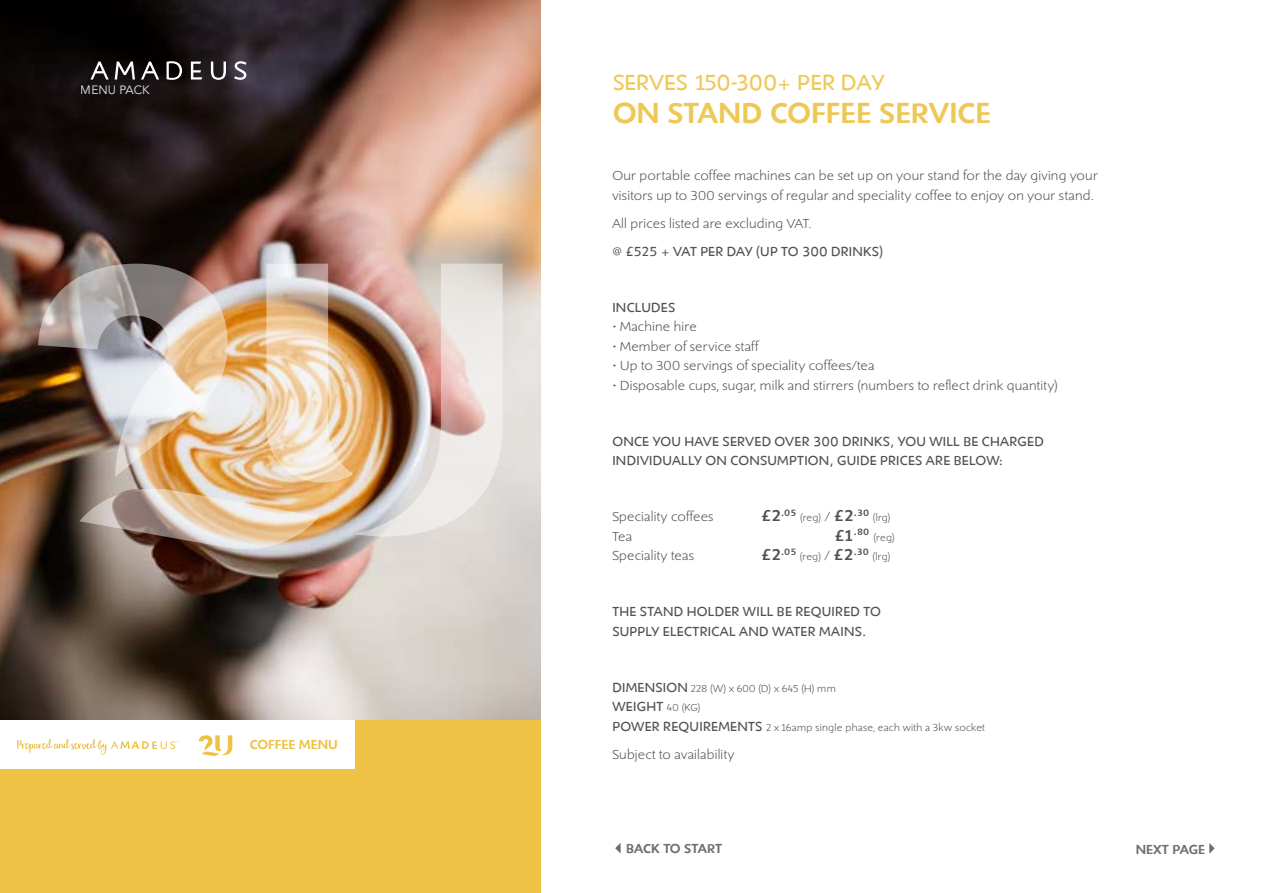
<style>
.page{position:relative;width:1263px;height:893px;background:#fff}
.page>*{position:absolute;margin:0;border:0;box-sizing:border-box;transform-origin:0 0}
.t1{font:500 30px "Shinn";color:#edc245}
.t2{font:22.5px "Shinn";color:#edc245}
.t3{font:300 13.5px/19.5px "Shinn";letter-spacing:.015em;color:#525252}
.t4{font:13.5px/19.5px "Shinn";letter-spacing:.015em;color:#525252}
.t5{font:500 13.5px "Shinn";color:#6d6e71}
.t6{font:500 13.5px "Shinn";color:#edc245}
.t7{font:12px "Avenir LT Std";color:#fff}
.t8{font:300 10.5px "Shinn";letter-spacing:.025em;color:#525252}
.t9{font:500 9.6px "Shinn";color:#525252}
.s1{font-size:16.5px}
.s2{font-size:13.5px}
.s3{font-weight:500;font-size:16.5px}
.s4{font-weight:400;font-size:13.5px}
.s5{font-weight:300;font-size:10.5px}
</style>
<div class="page">
<img style="left:0;top:0;width:541px;height:720px">
<div style="left:0;top:720px;width:541px;height:173px;background:#edc245"></div>
<div style="left:0;top:720px;width:355px;height:49px;background:#fff"></div>
<svg style="left:199px;top:735px;width:33px;height:21px"></svg>
<svg style="left:17px;top:739px;width:162px;height:15px"></svg>
<svg style="left:90px;top:62px;width:19px;height:18px"></svg>
<svg style="left:115px;top:62px;width:20px;height:18px"></svg>
<svg style="left:141px;top:62px;width:18px;height:18px"></svg>
<svg style="left:167px;top:61px;width:15px;height:19px"></svg>
<svg style="left:211px;top:62px;width:15px;height:18px"></svg>
<svg style="left:234px;top:61px;width:12px;height:19px"></svg>
<svg style="left:191px;top:62px;width:11px;height:18px"></svg>
<svg style="left:1209px;top:843px;width:6px;height:11px"></svg>
<img style="left:38px;top:264px;width:465px;height:287px">
<svg style="left:615px;top:843px;width:6px;height:11px"></svg>
<p class="t7" style="left:81px;top:83px;width:70px">MENU PACK</p>
<h2 class="t2" style="left:612px;top:67px;width:274px">SERVES 150-300+ PER DAY</h2>
<h1 class="t1" style="left:612px;top:92px;width:380px">ON STAND COFFEE SERVICE</h1>
<p class="t3" style="left:612px;top:166px;width:487px">Our portable coffee machines can be set up on your stand for the day giving your visitors up to 300 servings of regular and speciality coffee to enjoy on your stand.</p>
<p class="t3" style="left:612px;top:213px;width:200px">All prices listed are excluding VAT.</p>
<p class="t4" style="left:612px;top:241px;width:272px">@ £525 + VAT PER DAY (UP TO 300 DRINKS)</p>
<p class="t4" style="left:612px;top:297px;width:64px">INCLUDES</p>
<p class="t3" style="left:612px;top:317px;width:86px">• Machine hire</p>
<p class="t3" style="left:612px;top:336px;width:147px">• Member of service staff</p>
<p class="t3" style="left:612px;top:356px;width:263px">• Up to 300 servings of speciality coffees/tea</p>
<p class="t3" style="left:612px;top:375px;width:447px">• Disposable cups, sugar, milk and stirrers (numbers to reflect drink quantity)</p>
<p class="t4" style="left:612px;top:431px;width:433px">ONCE YOU HAVE SERVED OVER 300 DRINKS, YOU WILL BE CHARGED<br>INDIVIDUALLY ON CONSUMPTION, GUIDE PRICES ARE BELOW:</p>
<p class="t3" style="left:612px;top:507px;width:103px">Speciality coffees</p>
<p class="t9" style="left:761px;top:506px;width:37px"><span class="s1">£2</span>.05</p>
<p class="t8" style="left:800px;top:512px;width:92px">(reg) <span class="s2">/</span> <span class="s3">£2</span><sup>.30</sup> (lrg)</p>
<p class="t3" style="left:612px;top:526px;width:21px">Tea</p>
<p class="t9" style="left:834px;top:525px;width:37px"><span class="s1">£1</span>.80</p>
<p class="t8" style="left:874px;top:531px;width:23px">(reg)</p>
<p class="t3" style="left:612px;top:546px;width:83px">Speciality teas</p>
<p class="t9" style="left:761px;top:545px;width:37px"><span class="s1">£2</span>.05</p>
<p class="t8" style="left:800px;top:551px;width:92px">(reg) <span class="s2">/</span> <span class="s3">£2</span><sup>.30</sup> (lrg)</p>
<p class="t6" style="left:250px;top:735px;width:89px">COFFEE MENU</p>
<p class="t4" style="left:612px;top:601px;width:270px">THE STAND HOLDER WILL BE REQUIRED TO<br>SUPPLY ELECTRICAL AND WATER MAINS.</p>
<p class="t8" style="left:612px;top:682px;width:225px"><span class="s4">DIMENSION</span> 228 (W) x 600 (D) x 645 (H) mm</p>
<p class="t4" style="left:612px;top:696px;width:90px">WEIGHT <span class="s5">40 (KG)</span></p>
<p class="t8" style="left:612px;top:721px;width:374px"><span class="s4">POWER REQUIREMENTS</span> 2 x 16amp single phase, each with a 3kw socket</p>
<p class="t3" style="left:612px;top:744px;width:124px">Subject to availability</p>
<p class="t5" style="left:626px;top:839px;width:98px">BACK TO START</p>
<p class="t5" style="left:1136px;top:840px;width:71px">NEXT PAGE</p>
</div>
